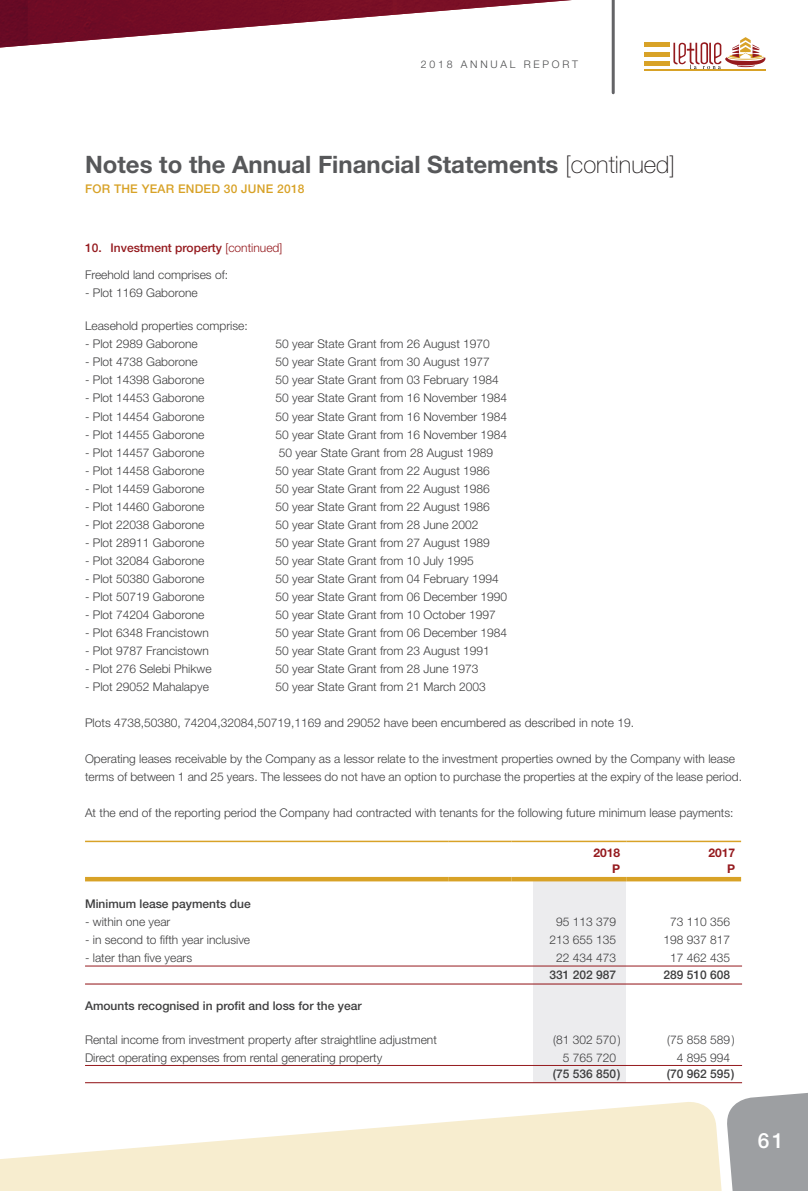
<style>
.page{position:relative;width:808px;height:1191px;background:#fff}
.page>*{position:absolute;margin:0;border:0;box-sizing:border-box;transform-origin:0 0}
.t1{font:700 24px "Helvetica Neue CE";color:#57585a}
.t2{font:500 21px "Helvetica Neue CE";color:#fff}
.t3{font:300 12px/18px "Helvetica Neue";color:#3e3e3f}
.t4{font:500 12px "Helvetica Neue CE";color:#3e3e3f}
.t5{font:500 12px "Helvetica Neue CE";color:#951a1e}
.t6{font:500 12px "Helvetica Neue CE";letter-spacing:.02em;color:#d8a227}
.t7{font:700 12px/16.5px "Helvetica Neue CE";color:#951a1e;text-align:right}
.t8{font:300 10.5px "Helvetica Neue CE";letter-spacing:.26em;color:#4b4c4d}
.s1{font-weight:100;color:#231f20}
.s2{font-weight:300}
</style>
<div class="page">
<div style="left:534px;top:878px;width:92px;height:205px;background:#ececee"></div>
<hr style="left:85px;top:840px;width:363px;height:2px;background:#d8a227">
<hr style="left:448px;top:840px;width:63px;height:2px;background:#d8a227">
<hr style="left:511px;top:840px;width:115px;height:2px;background:#d8a227">
<hr style="left:626px;top:840px;width:115px;height:2px;background:#d8a227">
<hr style="left:85px;top:877px;width:363px;height:4px;background:#d8a227">
<hr style="left:448px;top:877px;width:63px;height:4px;background:#d8a227">
<hr style="left:511px;top:877px;width:115px;height:4px;background:#d8a227">
<hr style="left:626px;top:877px;width:115px;height:4px;background:#d8a227">
<hr style="left:85px;top:983px;width:657px;height:1px;background:#951a1e">
<hr style="left:85px;top:1082px;width:657px;height:1px;background:#951a1e">
<hr style="left:85px;top:965px;width:657px;height:1px;background:#951a1e">
<hr style="left:85px;top:1065px;width:657px;height:1px;background:#951a1e">
<hr style="left:644px;top:70px;width:121px;height:1px;background:#d8a227">
<svg style="left:745px;top:37px;width:21px;height:31px"></svg>
<svg style="left:683px;top:37px;width:62px;height:33px"></svg>
<img style="left:0;top:0;width:683px;height:95px">
<hr style="left:612px;top:0;width:3px;height:93px;background:#636366">
<svg style="left:0;top:1102px;width:722px;height:89px;fill:#f7edcf"></svg>
<svg style="left:725px;top:1065px;width:83px;height:126px"></svg>
<p class="t8" style="left:421px;top:58px;width:158px">2018 ANNUAL REPORT</p>
<h1 class="t1" style="left:85px;top:150px;width:592px">Notes to the Annual Financial Statements <span class="s1">[continued]</span></h1>
<p class="t6" style="left:85px;top:182px;width:221px">FOR THE YEAR ENDED 30 JUNE 2018</p>
<p class="t5" style="left:85px;top:241px;width:199px">10. Investment property <span class="s2">[continued]</span></p>
<p class="t3" style="left:85px;top:266px;width:145px">Freehold land comprises of:</p>
<p class="t3" style="left:85px;top:284px;width:114px">- Plot 1169 Gaborone</p>
<p class="t3" style="left:85px;top:317px;width:164px">Leasehold properties comprise:</p>
<p class="t3" style="left:85px;top:335px;width:114px">- Plot 2989 Gaborone</p>
<p class="t3" style="left:276px;top:335px;width:216px">50 year State Grant from 26 August 1970</p>
<p class="t3" style="left:85px;top:353px;width:114px">- Plot 4738 Gaborone</p>
<p class="t3" style="left:276px;top:353px;width:216px">50 year State Grant from 30 August 1977</p>
<p class="t3" style="left:85px;top:371px;width:121px">- Plot 14398 Gaborone</p>
<p class="t3" style="left:276px;top:371px;width:225px">50 year State Grant from 03 February 1984</p>
<p class="t3" style="left:85px;top:389px;width:121px">- Plot 14453 Gaborone</p>
<p class="t3" style="left:276px;top:389px;width:233px">50 year State Grant from 16 November 1984</p>
<p class="t3" style="left:85px;top:407px;width:121px">- Plot 14454 Gaborone</p>
<p class="t3" style="left:276px;top:407px;width:233px">50 year State Grant from 16 November 1984</p>
<p class="t3" style="left:85px;top:425px;width:121px">- Plot 14455 Gaborone</p>
<p class="t3" style="left:276px;top:425px;width:233px">50 year State Grant from 16 November 1984</p>
<p class="t3" style="left:85px;top:443px;width:121px">- Plot 14457 Gaborone</p>
<p class="t3" style="left:279px;top:443px;width:216px">50 year State Grant from 28 August 1989</p>
<p class="t3" style="left:85px;top:461px;width:121px">- Plot 14458 Gaborone</p>
<p class="t3" style="left:276px;top:461px;width:216px">50 year State Grant from 22 August 1986</p>
<p class="t3" style="left:85px;top:479px;width:121px">- Plot 14459 Gaborone</p>
<p class="t3" style="left:276px;top:479px;width:216px">50 year State Grant from 22 August 1986</p>
<p class="t3" style="left:85px;top:497px;width:121px">- Plot 14460 Gaborone</p>
<p class="t3" style="left:276px;top:497px;width:216px">50 year State Grant from 22 August 1986</p>
<p class="t3" style="left:85px;top:515px;width:121px">- Plot 22038 Gaborone</p>
<p class="t3" style="left:276px;top:515px;width:204px">50 year State Grant from 28 June 2002</p>
<p class="t3" style="left:85px;top:533px;width:121px">- Plot 28911 Gaborone</p>
<p class="t3" style="left:276px;top:533px;width:216px">50 year State Grant from 27 August 1989</p>
<p class="t3" style="left:85px;top:551px;width:121px">- Plot 32084 Gaborone</p>
<p class="t3" style="left:276px;top:551px;width:200px">50 year State Grant from 10 July 1995</p>
<p class="t3" style="left:85px;top:569px;width:121px">- Plot 50380 Gaborone</p>
<p class="t3" style="left:276px;top:569px;width:225px">50 year State Grant from 04 February 1994</p>
<p class="t3" style="left:85px;top:587px;width:121px">- Plot 50719 Gaborone</p>
<p class="t3" style="left:276px;top:587px;width:233px">50 year State Grant from 06 December 1990</p>
<p class="t3" style="left:85px;top:605px;width:121px">- Plot 74204 Gaborone</p>
<p class="t3" style="left:276px;top:605px;width:222px">50 year State Grant from 10 October 1997</p>
<p class="t3" style="left:85px;top:623px;width:125px">- Plot 6348 Francistown</p>
<p class="t3" style="left:276px;top:623px;width:233px">50 year State Grant from 06 December 1984</p>
<p class="t3" style="left:85px;top:641px;width:125px">- Plot 9787 Francistown</p>
<p class="t3" style="left:276px;top:641px;width:216px">50 year State Grant from 23 August 1991</p>
<p class="t3" style="left:85px;top:659px;width:128px">- Plot 276 Selebi Phikwe</p>
<p class="t3" style="left:276px;top:659px;width:204px">50 year State Grant from 28 June 1973</p>
<p class="t3" style="left:85px;top:677px;width:125px">- Plot 29052 Mahalapye</p>
<p class="t3" style="left:276px;top:677px;width:212px">50 year State Grant from 21 March 2003</p>
<p class="t3" style="left:85px;top:713px;width:550px">Plots 4738,50380, 74204,32084,50719,1169 and 29052 have been encumbered as described in note 19.</p>
<p class="t3" style="left:85px;top:749px;width:658px">Operating leases receivable by the Company as a lessor relate to the investment properties owned by the Company with lease terms of between 1 and 25 years. The lessees do not have an option to purchase the properties at the expiry of the lease period.</p>
<p class="t3" style="left:85px;top:803px;width:650px">At the end of the reporting period the Company had contracted with tenants for the following future minimum lease payments:</p>
<p class="t7" style="left:594px;top:844px;width:28px">2018<br>P</p>
<p class="t7" style="left:708px;top:844px;width:28px">2017<br>P</p>
<p class="t4" style="left:85px;top:897px;width:167px">Minimum lease payments due</p>
<p class="t3" style="left:85px;top:913px;width:87px">- within one year</p>
<p class="t3" style="left:556px;top:913px;width:62px">95 113 379</p>
<p class="t3" style="left:670px;top:913px;width:62px">73 110 356</p>
<p class="t3" style="left:85px;top:931px;width:167px">- in second to fifth year inclusive</p>
<p class="t3" style="left:549px;top:931px;width:68px">213 655 135</p>
<p class="t3" style="left:663px;top:931px;width:68px">198 937 817</p>
<p class="t3" style="left:85px;top:949px;width:109px">- later than five years</p>
<p class="t3" style="left:556px;top:949px;width:62px">22 434 473</p>
<p class="t3" style="left:670px;top:949px;width:62px">17 462 435</p>
<p class="t4" style="left:549px;top:967px;width:68px">331 202 987</p>
<p class="t4" style="left:663px;top:967px;width:68px">289 510 608</p>
<p class="t4" style="left:85px;top:999px;width:278px">Amounts recognised in profit and loss for the year</p>
<p class="t3" style="left:85px;top:1030px;width:353px">Rental income from investment property after straightline adjustment</p>
<p class="t3" style="left:553px;top:1030px;width:69px">(81 302 570)</p>
<p class="t3" style="left:667px;top:1030px;width:69px">(75 858 589)</p>
<p class="t3" style="left:85px;top:1048px;width:299px">Direct operating expenses from rental generating property</p>
<p class="t3" style="left:563px;top:1048px;width:55px">5 765 720</p>
<p class="t3" style="left:677px;top:1048px;width:55px">4 895 994</p>
<p class="t4" style="left:553px;top:1066px;width:69px">(75 536 850)</p>
<p class="t4" style="left:667px;top:1066px;width:69px">(70 962 595)</p>
<h2 class="t2" style="left:758px;top:1127px;width:27px">61</h2>
</div>
